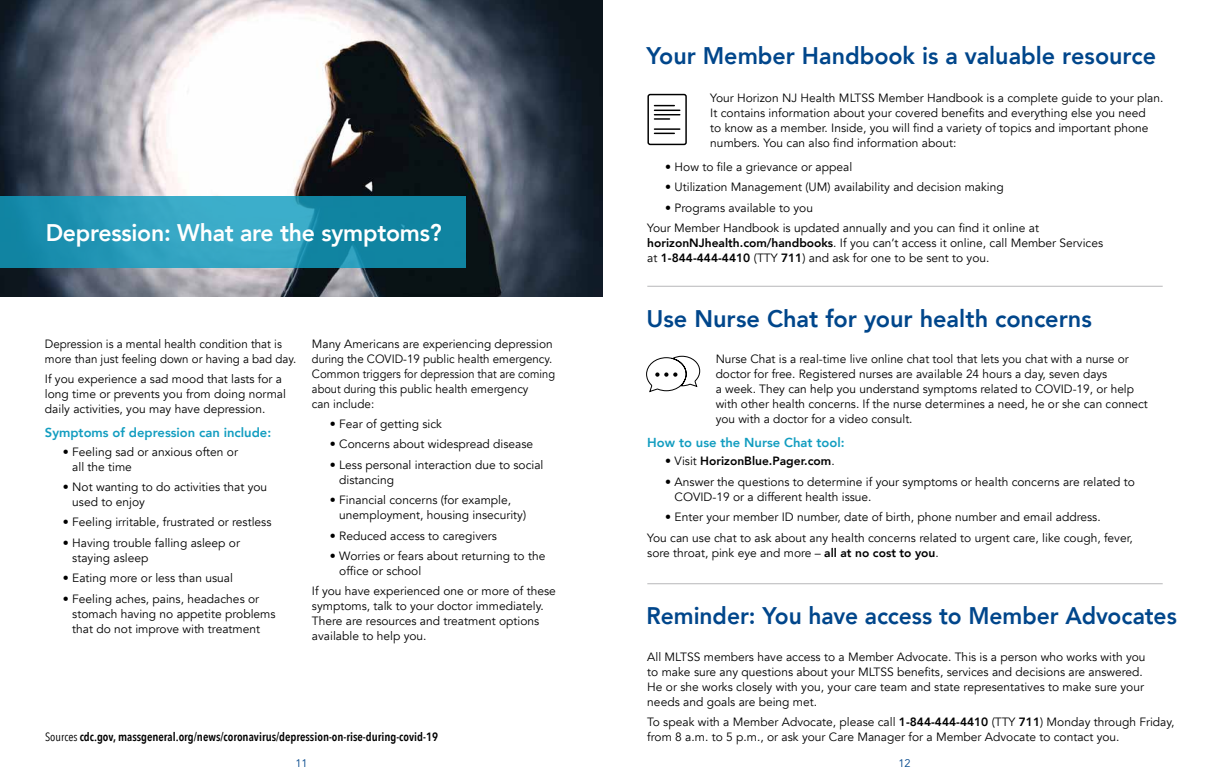
<style>
.page{position:relative;width:1206px;height:783px;background:#fff}
.page>*{position:absolute;margin:0;border:0;box-sizing:border-box;transform-origin:0 0}
.t1{font:800 24px "Avenir";color:#00468b}
.t2{font:800 24px "Avenir";color:#00468b;scale:.95 1}
.t3{font:800 24px "Avenir";letter-spacing:-.01em;color:#fff;scale:.96 1}
.t4{font:800 13px "Avenir";color:#129dc0}
.t5{font:12px/15px "Avenir";color:#000}
.t6{font:600 12px "Avenir Next Condensed";color:#000}
.t7{font:12px/15px "Avenir";color:#000;scale:.96 1}
.t8{font:800 12px "Avenir";color:#000}
.t9{font:11px "Avenir";color:#00468b}
.s1{font-weight:800}
.s2{font-weight:400}
</style>
<div class="page">
<img style="left:0;top:0;width:603px;height:297px">
<hr style="left:647px;top:286px;width:516px;height:1px;background:#6d6e71">
<hr style="left:647px;top:584px;width:516px;height:1px;background:#6d6e71">
<div style="left:647px;top:94px;width:40px;height:51px;border:1px solid #000;border-radius:2px"></div>
<hr style="left:654px;top:128px;width:26px;height:2px;background:#000">
<svg style="left:654px;top:133px;width:20px;height:1px"></svg>
<svg style="left:654px;top:105px;width:26px;height:15px"></svg>
<svg style="left:646px;top:356px;width:54px;height:36px"></svg>
<svg style="left:0;top:196px;width:466px;height:72px"></svg>
<h1 class="t3" style="left:46px;top:214px;width:414px">Depression: What are the symptoms?</h1>
<p class="t7" style="left:45px;top:336px;width:263px">Depression is a mental health condition that is more than just feeling down or having a bad day.</p>
<p class="t5" style="left:45px;top:372px;width:243px">If you experience a sad mood that lasts for a long time or prevents you from doing normal daily activities, you may have depression.</p>
<p class="t4" style="left:45px;top:422px;width:228px">Symptoms of depression can include:</p>
<p class="t5" style="left:72px;top:444px;width:167px;text-indent:-9px">• Feeling sad or anxious often or all the time</p>
<p class="t5" style="left:72px;top:480px;width:197px;text-indent:-9px">• Not wanting to do activities that you used to enjoy</p>
<p class="t5" style="left:63px;top:515px;width:210px">• Feeling irritable, frustrated or restless</p>
<p class="t5" style="left:72px;top:535px;width:169px;text-indent:-9px">• Having trouble falling asleep or staying asleep</p>
<p class="t5" style="left:63px;top:571px;width:172px">• Eating more or less than usual</p>
<p class="t5" style="left:72px;top:591px;width:205px;text-indent:-9px">• Feeling aches, pains, headaches or stomach having no appetite problems that do not improve with treatment</p>
<p class="t5" style="left:312px;top:336px;width:245px">Many Americans are experiencing depression during the COVID-19 public health emergency.<br>Common triggers for depression that are coming about during this public health emergency<br>can include:</p>
<p class="t5" style="left:330px;top:417px;width:113px">• Fear of getting sick</p>
<p class="t5" style="left:330px;top:437px;width:205px">• Concerns about widespread disease</p>
<p class="t5" style="left:339px;top:457px;width:206px;text-indent:-9px">• Less personal interaction due to social distancing</p>
<p class="t5" style="left:339px;top:493px;width:188px;text-indent:-9px">• Financial concerns (for example, unemployment, housing insecurity)</p>
<p class="t5" style="left:330px;top:528px;width:168px">• Reduced access to caregivers</p>
<p class="t5" style="left:339px;top:549px;width:208px;text-indent:-9px">• Worries or fears about returning to the office or school</p>
<p class="t5" style="left:312px;top:584px;width:245px">If you have experienced one or more of these symptoms, talk to your doctor immediately.<br>There are resources and treatment options available to help you.</p>
<h1 class="t1" style="left:647px;top:37px;width:511px">Your Member Handbook is a valuable resource</h1>
<p class="t5" style="left:710px;top:91px;width:455px">Your Horizon NJ Health MLTSS Member Handbook is a complete guide to your plan.<br>It contains information about your covered benefits and everything else you need<br>to know as a member. Inside, you will find a variety of topics and important phone numbers. You can also find information about:</p>
<p class="t5" style="left:665px;top:160px;width:188px">• How to file a grievance or appeal</p>
<p class="t5" style="left:665px;top:180px;width:340px">• Utilization Management (UM) availability and decision making</p>
<p class="t5" style="left:647px;top:198px;width:393px;line-height:20.4px;text-indent:18px">• Programs available to you<br>Your Member Handbook is updated annually and you can find it online at</p>
<p class="t5" style="left:647px;top:236px;width:457px"><span class="s1">horizonNJhealth.com/handbooks</span>. If you can’t access it online, call Member Services at <span class="s1">1-844-444-4410</span> (TTY <span class="s1">711</span>) and ask for one to be sent to you.</p>
<h1 class="t1" style="left:647px;top:300px;width:447px">Use Nurse Chat for your health concerns</h1>
<p class="t5" style="left:716px;top:351px;width:434px">Nurse Chat is a real-time live online chat tool that lets you chat with a nurse or doctor for free. Registered nurses are available 24 hours a day, seven days<br>a week. They can help you understand symptoms related to COVID-19, or help with other health concerns. If the nurse determines a need, he or she can connect you with a doctor for a video consult.</p>
<p class="t4" style="left:647px;top:432px;width:199px">How to use the Nurse Chat tool:</p>
<p class="t8" style="left:665px;top:452px;width:171px"><span class="s2">• Visit</span> HorizonBlue.Pager.com<span class="s2">.</span></p>
<p class="t5" style="left:675px;top:474px;width:462px;text-indent:-9px">• Answer the questions to determine if your symptoms or health concerns are related to<br>COVID-19 or a different health issue.</p>
<p class="t5" style="left:647px;top:507px;width:487px;line-height:20.4px;text-indent:18px">• Enter your member ID number, date of birth, phone number and email address.<br>You can use chat to ask about any health concerns related to urgent care, like cough, fever,</p>
<p class="t5" style="left:647px;top:545px;width:293px">sore throat, pink eye and more – <span class="s1">all at no cost to you</span>.</p>
<h1 class="t2" style="left:647px;top:597px;width:560px">Reminder: You have access to Member Advocates</h1>
<p class="t5" style="left:647px;top:649px;width:500px">All MLTSS members have access to a Member Advocate. This is a person who works with you to make sure any questions about your MLTSS benefits, services and decisions are answered.<br>He or she works closely with you, your care team and state representatives to make sure your needs and goals are being met.</p>
<p class="t5" style="left:647px;top:715px;width:529px">To speak with a Member Advocate, please call <span class="s1">1-844-444-4410</span> (TTY <span class="s1">711</span>) Monday through Friday,</p>
<p class="t6" style="left:45px;top:726px;width:395px"><span class="s2">Sources</span> cdc.gov, massgeneral.org/news/coronavirus/depression-on-rise-during-covid-19</p>
<p class="t5" style="left:647px;top:730px;width:474px">from 8 a.m. to 5 p.m., or ask your Care Manager for a Member Advocate to contact you.</p>
<p class="t9" style="left:295px;top:757px;width:14px">11</p>
<p class="t9" style="left:898px;top:757px;width:14px">12</p>
</div>
